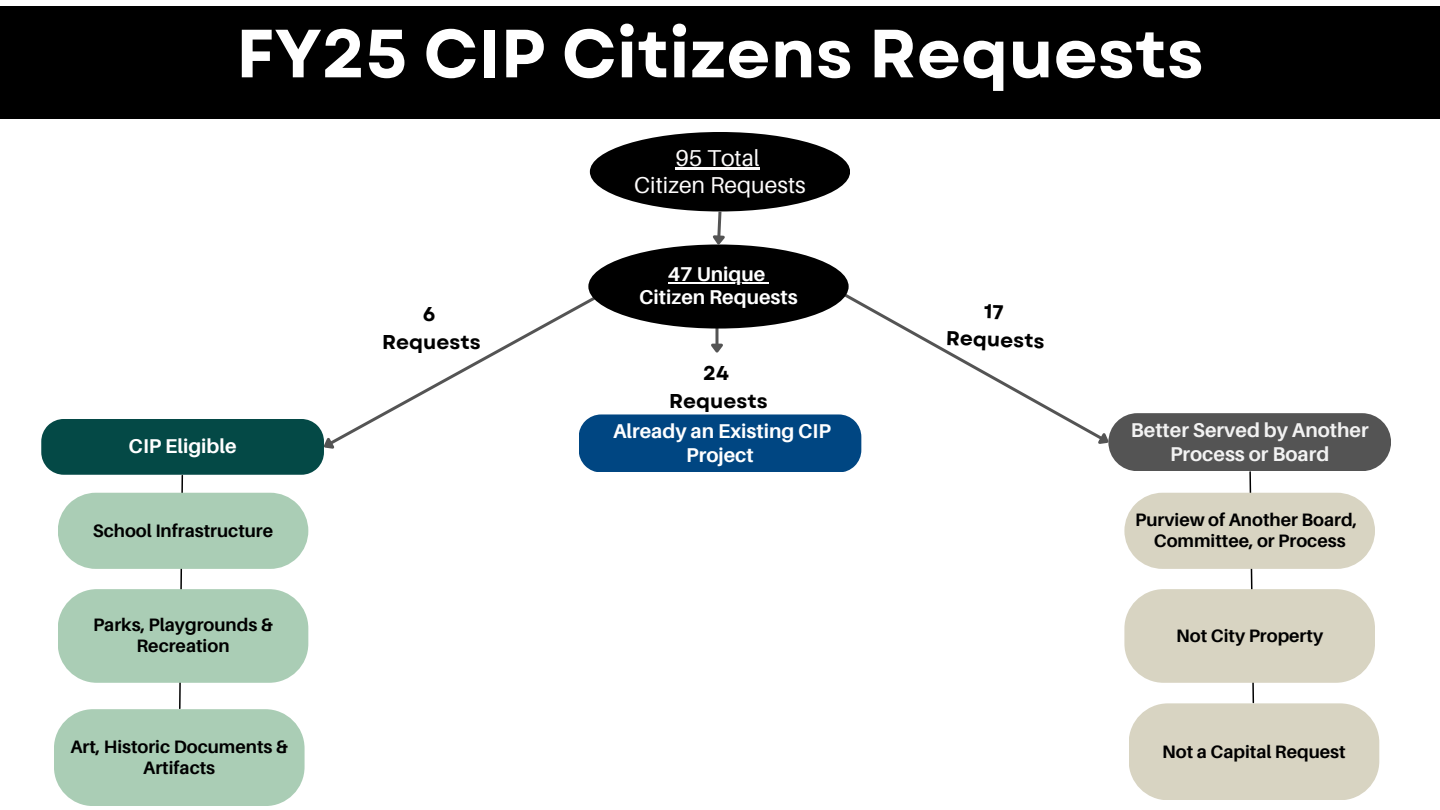
<style>
.page{position:relative;width:1440px;height:810px;background:#fff}
.page>*{position:absolute;margin:0;border:0;box-sizing:border-box;transform-origin:0 0}
.t1{font:700 68px "Garet";color:#fff}
.t2{font:23px "Aileron";color:#fdfbfb}
.t3{font:700 20px/24px "Aileron";color:#fff;text-align:center}
.t4{font:700 20px/24px "Aileron";color:#f2f2f2;text-align:center}
.t5{font:700 20px "Garet";color:#000}
.t6{font:700 18px/21px "Aileron";color:#000;text-align:center}
</style>
<div class="page">
<div style="left:1108px;top:413px;width:283px;height:58px;background:#545454;border-radius:29px"></div>
<svg style="left:1124px;top:470px;width:251px;height:233px"></svg>
<div style="left:1124px;top:589px;width:251px;height:94px;background:#d8d4c2;border-radius:39px"></div>
<div style="left:1129px;top:703px;width:250px;height:97px;background:#d8d4c2;border-radius:39px"></div>
<svg style="left:338px;top:270px;width:295px;height:171px"></svg>
<svg style="left:804px;top:270px;width:289px;height:172px"></svg>
<svg style="left:1093px;top:429px;width:19px;height:24px"></svg>
<div style="left:0;top:6px;width:1440px;height:113px;background:#000"></div>
<div style="left:590px;top:132px;width:260px;height:79px;background:#000;border-radius:50%"></div>
<hr style="left:675px;top:167px;width:32px;height:2px;background:#fdfbfb">
<hr style="left:707px;top:167px;width:53px;height:2px;background:#fdfbfb">
<svg style="left:708px;top:211px;width:20px;height:33px"></svg>
<svg style="left:41px;top:419px;width:297px;height:291px"></svg>
<div style="left:579px;top:414px;width:282px;height:58px;background:#004682"></div>
<div style="left:58px;top:589px;width:250px;height:94px;background:#aacdb5;border-radius:39px"></div>
<div style="left:54px;top:709px;width:251px;height:97px;background:#aacdb5;border-radius:39px"></div>
<hr style="left:715px;top:289px;width:3px;height:55px;background:#545454">
<svg style="left:711px;top:341px;width:12px;height:12px"></svg>
<div style="left:588px;top:244px;width:261px;height:85px;background:#000;border-radius:50%"></div>
<hr style="left:668px;top:283px;width:97px;height:1px;background:#fff">
<svg style="left:984px;top:304px;width:19px;height:15px"></svg>
<p class="t1" style="left:236px;top:5px;width:969px">FY25 CIP Citizens Requests</p>
<p class="t2" style="left:675px;top:143px;width:86px">95 Total</p>
<p class="t2" style="left:634px;top:170px;width:173px">Citizen Requests</p>
<p class="t3" style="left:668px;top:262px;width:99px">47 Unique</p>
<p class="t3" style="left:639px;top:285px;width:160px">Citizen Requests</p>
<p class="t5" style="left:423px;top:300px;width:14px">6</p>
<p class="t5" style="left:382px;top:327px;width:100px">Requests</p>
<p class="t5" style="left:947px;top:323px;width:100px;rotate:2deg">Requests</p>
<p class="t3" style="left:129px;top:434px;width:109px">CIP Eligible</p>
<p class="t6" style="left:93px;top:520px;width:182px">School Infrastructure</p>
<p class="t6" style="left:93px;top:614px;width:181px">Parks, Playgrounds &amp;<br>Recreation</p>
<p class="t6" style="left:70px;top:736px;width:219px">Art, Historic Documents &amp;<br>Artifacts</p>
<p class="t5" style="left:703px;top:359px;width:27px">24</p>
<p class="t5" style="left:669px;top:386px;width:100px">Requests</p>
<p class="t3" style="left:613px;top:419px;width:219px">Already an Existing CIP<br>Project</p>
<p class="t4" style="left:1131px;top:418px;width:239px">Better Served by Another<br>Process or Board</p>
<p class="t6" style="left:1135px;top:509px;width:223px">Purview of Another Board,<br>Committee, or Process</p>
<p class="t6" style="left:1176px;top:624px;width:148px">Not City Property</p>
<p class="t6" style="left:1162px;top:741px;width:185px">Not a Capital Request</p>
</div>
